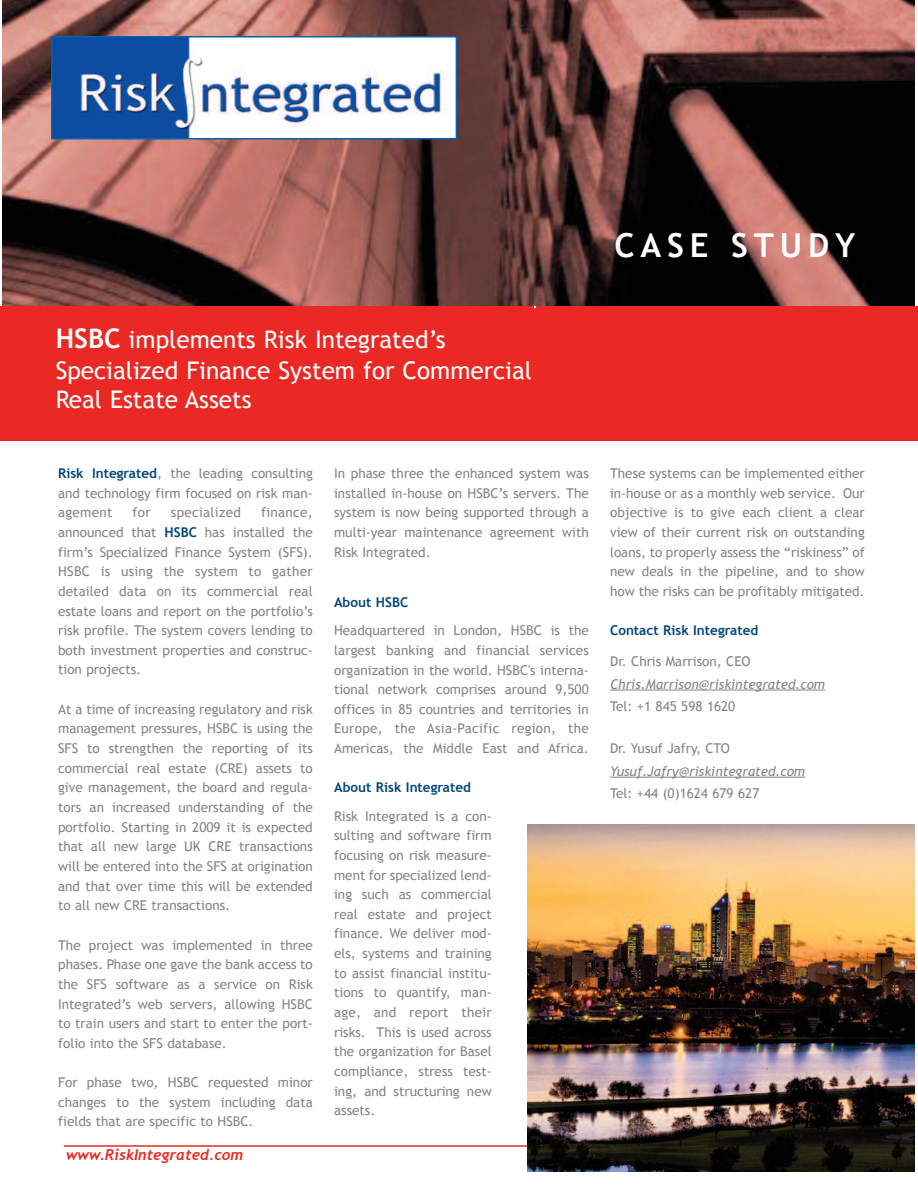
<style>
.page{position:relative;width:918px;height:1188px;background:#fff}
.page>*{position:absolute;margin:0;border:0;box-sizing:border-box;transform-origin:0 0}
.t1{font:700 33px "Trebuchet MS";letter-spacing:.175em;color:#fff}
.t2{font:24.3px/29.7px "Trebuchet MS";color:#fff}
.t3{font:italic 700 15px "Trebuchet";color:#ea2924}
.t4{font:13.5px/19.6px "Trebuchet MS";color:#828487;text-align:justify}
.t5{font:italic 13.5px "Trebuchet MS";color:#828487}
.t6{font:700 13.5px "Trebuchet MS";color:#00467c}
.t7{font:13.5px "Trebuchet MS";letter-spacing:.02em;color:#828487}
.s1{font-weight:700;font-size:27px}
.s2{font-weight:700;color:#00467c}
</style>
<div class="page">
<img style="left:2px;top:0;width:913px;height:306px">
<div style="left:0;top:306px;width:918px;height:134px;background:#ea2924"></div>
<hr style="left:610px;top:690px;width:215px;height:1px;background:#828487">
<hr style="left:610px;top:777px;width:195px;height:1px;background:#828487">
<img style="left:54px;top:39px;width:400px;height:97px">
<div style="left:51px;top:36px;width:406px;height:103px;border:2px solid #0262b0"></div>
<img style="left:527px;top:824px;width:387px;height:347px">
<hr style="left:64px;top:1145px;width:463px;height:2px;background:#ea2924">
<h1 class="t1" style="left:615px;top:226px;width:242px">Case study</h1>
<h2 class="t2" style="left:56px;top:325px;width:478px"><span class="s1">HsBC</span> implements Risk Integrated’s<br>Specialized Finance System for Commercial<br>Real Estate Assets</h2>
<p class="t4" style="left:58px;top:463px;width:256px"><span class="s2">Risk Integrated</span>, the leading consulting and technology firm focused on risk man&shy;agement</p>
<p class="t4" style="left:58px;top:503px;width:256px;text-indent:203px">finance, announced that <span class="s2">HsBC</span> has installed the firm’s Specialized Finance System (SFS).<br>HSBC is using the system to gather detailed data on its commercial real estate loans and report on the portfolio’s risk profile. The system covers lending to both investment properties and construc&shy;tion projects.</p>
<p class="t4" style="left:58px;top:699px;width:256px">At a time of increasing regulatory and risk management pressures, HSBC is using the SFS to strengthen the reporting of its commercial real estate (CRE) assets to give management, the board and regula&shy;tors an increased understanding of the portfolio. Starting in 2009 it is expected that all new large UK CRE transactions will be entered into the SFS at origination and that over time this will be extended to all new CRE transactions.</p>
<p class="t4" style="left:58px;top:935px;width:256px">The project was implemented in three phases. Phase one gave the bank access to the SFS software as a service on Risk Integrated’s web servers, allowing HSBC to train users and start to enter the port&shy;folio into the SFS database.</p>
<p class="t4" style="left:58px;top:1072px;width:256px">For phase two, HSBC requested minor changes to the system including data fields that are specific to HSBC.</p>
<p class="t4" style="left:133px;top:503px;width:20px">for</p>
<p class="t7" style="left:171px;top:505px;width:71px">specialized</p>
<p class="t3" style="left:66px;top:1146px;width:178px">www.RiskIntegrated.com</p>
<p class="t4" style="left:334px;top:463px;width:256px">In phase three the enhanced system was installed in-house on HSBC’s servers. The system is now being supported through a multi-year maintenance agreement with Risk Integrated.</p>
<p class="t6" style="left:334px;top:594px;width:76px">about HsBC</p>
<p class="t4" style="left:334px;top:621px;width:256px">Headquartered in London, HSBC is the largest banking and financial services organization in the world. HSBC's interna&shy;tional network comprises around 9,500 offices in 85 countries and territories in Europe, the Asia-Pacific region, the Americas, the Middle East and Africa.</p>
<p class="t6" style="left:334px;top:780px;width:138px">about Risk Integrated</p>
<p class="t4" style="left:334px;top:806px;width:159px">Risk Integrated is a con&shy;sulting and software firm focusing on risk measure&shy;ment for specialized lend&shy;ing such as commercial real estate and project finance. We deliver mod&shy;els, systems and training to assist financial institu&shy;tions to quantify, man&shy;age, and report their risks. This is used across the organization for Basel compliance, stress test&shy;ing, and structuring new assets.</p>
<p class="t4" style="left:610px;top:463px;width:256px">These systems can be implemented either in-house or as a monthly web service. Our objective is to give each client a clear view of their current risk on outstanding loans, to properly assess the “riskiness” of new deals in the pipeline, and to show how the risks can be profitably mitigated.</p>
<p class="t6" style="left:610px;top:623px;width:150px">Contact Risk Integrated</p>
<p class="t4" style="left:610px;top:652px;width:142px">Dr. Chris Marrison, CEO</p>
<p class="t5" style="left:610px;top:676px;width:217px">Chris.Marrison@riskintegrated.com</p>
<p class="t4" style="left:610px;top:696px;width:127px">Tel: +1 845 598 1620</p>
<p class="t4" style="left:610px;top:739px;width:121px">Dr. Yusuf Jafry, CTO</p>
<p class="t5" style="left:610px;top:763px;width:197px">Yusuf.Jafry@riskintegrated.com</p>
<p class="t4" style="left:610px;top:784px;width:151px">Tel: +44 (0)1624 679 627</p>
</div>
